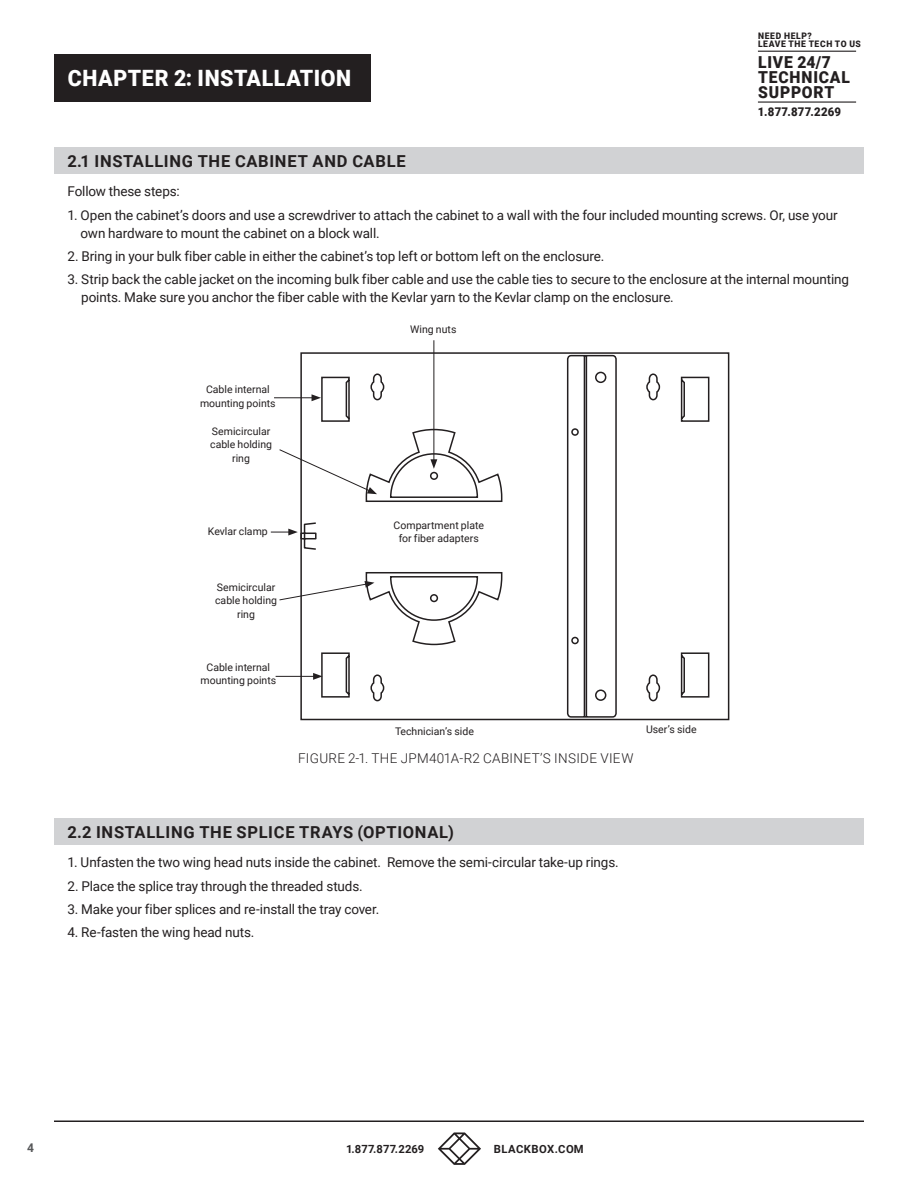
<style>
.page{position:relative;width:918px;height:1188px;background:#fff}
.page>*{position:absolute;margin:0;border:0;box-sizing:border-box;transform-origin:0 0}
.t1{font:900 22.5px "Roboto";letter-spacing:.03em;color:#fff;scale:.95 1}
.t2{font:700 16.5px "Roboto";letter-spacing:.045em;color:#231f20}
.t3{font:900 16.5px/15px "Roboto";letter-spacing:.05em;color:#231f20;scale:.95 1}
.t4{font:13.5px/18px "Roboto";letter-spacing:-.01em;color:#231f20}
.t5{font:300 13.5px "Roboto";letter-spacing:.025em;color:#231f20}
.t6{font:900 12px "Roboto";letter-spacing:.02em;color:#231f20;scale:.95 1}
.t7{font:700 12px "Roboto";color:#57585a}
.t8{font:700 11.25px "Roboto";letter-spacing:.02em;color:#231f20}
.t9{font:700 11.25px "Roboto";letter-spacing:.045em;color:#231f20}
.t10{font:10.5px/13.5px "Roboto";color:#231f20;text-align:center}
.t11{font:900 9px/8.6px "Roboto";letter-spacing:.08em;color:#231f20;scale:.95 1}
</style>
<div class="page">
<hr style="left:54px;top:1120px;width:810px;height:2px;background:#231f20">
<hr style="left:758px;top:51px;width:98px;height:1px;background:#231f20">
<hr style="left:758px;top:101px;width:98px;height:2px;background:#231f20">
<svg style="left:438px;top:1132px;width:43px;height:33px"></svg>
<div style="left:54px;top:54px;width:316px;height:48px;background:#231f20"></div>
<div style="left:54px;top:148px;width:810px;height:26px;background:#d1d2d4"></div>
<div style="left:54px;top:819px;width:810px;height:26px;background:#d1d2d4"></div>
<svg style="left:300px;top:352px;width:429px;height:368px"></svg>
<svg style="left:279px;top:449px;width:98px;height:45px"></svg>
<svg style="left:279px;top:581px;width:95px;height:20px"></svg>
<hr style="left:434px;top:340px;width:1px;height:122px;background:#231f20">
<svg style="left:430px;top:459px;width:7px;height:10px"></svg>
<hr style="left:274px;top:397px;width:40px;height:1px;background:#231f20">
<svg style="left:312px;top:394px;width:9px;height:7px"></svg>
<hr style="left:276px;top:676px;width:39px;height:1px;background:#231f20">
<svg style="left:313px;top:673px;width:10px;height:7px"></svg>
<svg style="left:271px;top:521px;width:46px;height:30px"></svg>
<h1 class="t1" style="left:68px;top:62px;width:300px">CHAPTER 2: INSTALLATION</h1>
<p class="t11" style="left:758px;top:31px;width:110px">NEED HELP?<br>LEAVE THE TECH TO US</p>
<p class="t3" style="left:758px;top:54px;width:98px">LIVE 24/7<br>TECHNICAL<br>SUPPORT</p>
<p class="t6" style="left:758px;top:103px;width:89px">1.877.877.2269</p>
<p class="t2" style="left:68px;top:149px;width:340px">2.1 INSTALLING THE CABINET AND CABLE</p>
<p class="t4" style="left:68px;top:182px;width:114px">Follow these steps:</p>
<p class="t4" style="left:81px;top:205px;width:759px;text-indent:-13px">1. Open the cabinet’s doors and use a screwdriver to attach the cabinet to a wall with the four included mounting screws. Or, use your own hardware to mount the cabinet on a block wall.</p>
<p class="t4" style="left:68px;top:247px;width:539px">2. Bring in your bulk fiber cable in either the cabinet’s top left or bottom left on the enclosure.</p>
<p class="t4" style="left:81px;top:270px;width:769px;text-indent:-14px">3. Strip back the cable jacket on the incoming bulk fiber cable and use the cable ties to secure to the enclosure at the internal mounting points. Make sure you anchor the fiber cable with the Kevlar yarn to the Kevlar clamp on the enclosure.</p>
<p class="t10" style="left:410px;top:322px;width:48px">Wing nuts</p>
<p class="t10" style="left:200px;top:382px;width:77px">Cable internal mounting points</p>
<p class="t10" style="left:210px;top:424px;width:63px">Semicircular cable holding ring</p>
<p class="t10" style="left:208px;top:524px;width:61px">Kevlar clamp</p>
<p class="t10" style="left:215px;top:580px;width:63px">Semicircular cable holding ring</p>
<p class="t10" style="left:200px;top:660px;width:77px">Cable internal mounting points</p>
<p class="t10" style="left:394px;top:518px;width:92px">Compartment plate for fiber adapters</p>
<p class="t10" style="left:395px;top:724px;width:80px">Technician’s side</p>
<p class="t10" style="left:646px;top:722px;width:52px">User’s side</p>
<p class="t5" style="left:298px;top:749px;width:337px">FIGURE 2-1. THE JPM401A-R2 CABINET’S INSIDE VIEW</p>
<p class="t2" style="left:68px;top:820px;width:388px">2.2 INSTALLING THE SPLICE TRAYS (OPTIONAL)</p>
<p class="t4" style="left:68px;top:853px;width:553px">1. Unfasten the two wing head nuts inside the cabinet. Remove the semi-circular take-up rings.</p>
<p class="t4" style="left:68px;top:876px;width:297px">2. Place the splice tray through the threaded studs.</p>
<p class="t4" style="left:68px;top:900px;width:313px">3. Make your fiber splices and re-install the tray cover.</p>
<p class="t4" style="left:68px;top:923px;width:188px">4. Re-fasten the wing head nuts.</p>
<p class="t7" style="left:27px;top:1139px;width:8px">4</p>
<p class="t8" style="left:346px;top:1141px;width:80px">1.877.877.2269</p>
<p class="t9" style="left:494px;top:1141px;width:91px">BLACKBOX.COM</p>
</div>
